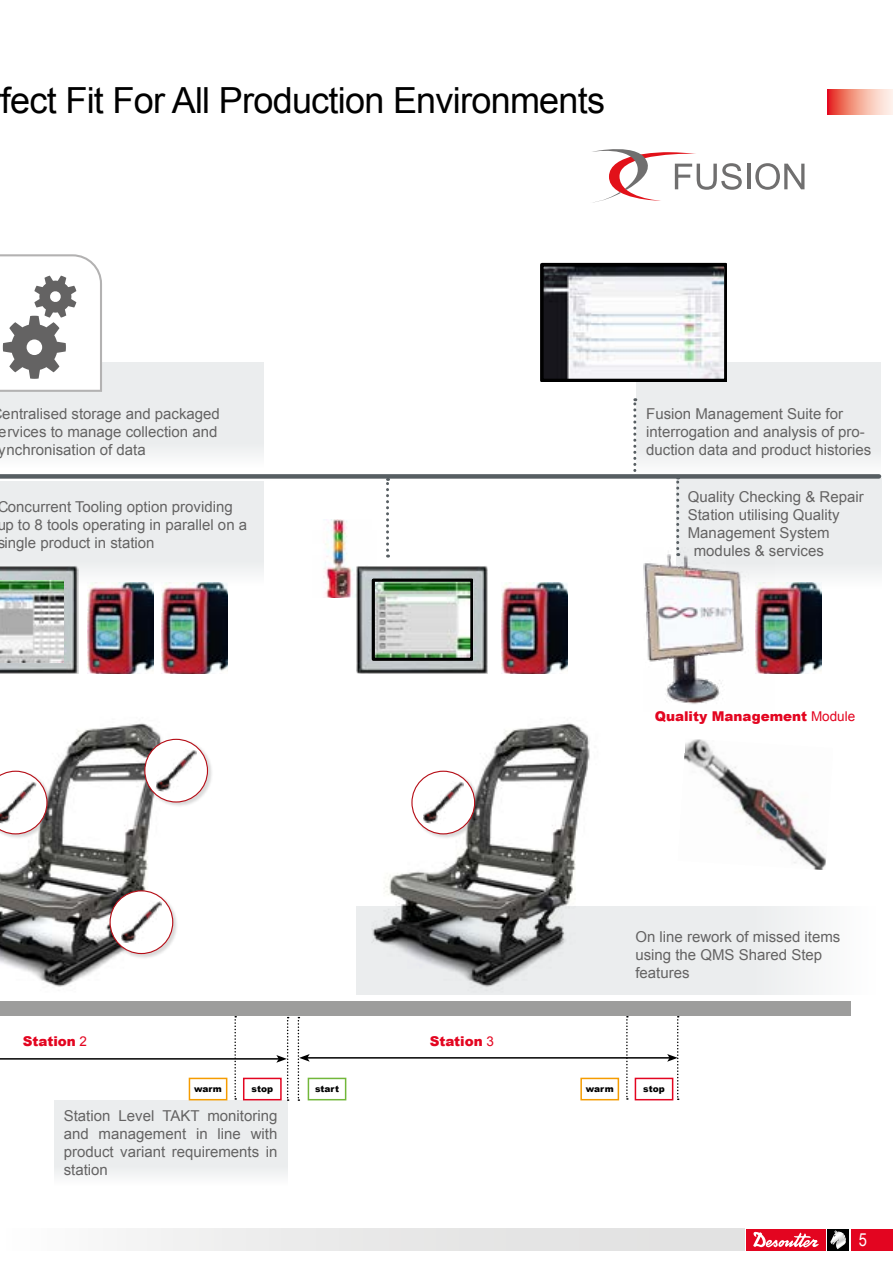
<style>
.page{position:relative;width:893px;height:1263px;background:#fff}
.page>*{position:absolute;margin:0;border:0;box-sizing:border-box;transform-origin:0 0}
.t1{font:36px "Arial";letter-spacing:-.02em;color:#000}
.t2{font:18px "Arial Narrow";color:#fff}
.t3{font:15px/18px "Arial";color:#646363}
.t4{font:900 13.5px "Arial";color:#e30520}
.t5{font:900 9px "Arial";color:#000}
.s1{font-weight:400}
</style>
<div class="page">
<svg style="left:827px;top:89px;width:66px;height:26px;background:#f39d90"></svg>
<div style="left:850px;top:1229px;width:43px;height:21px;background:#e30520"></div>
<div style="left:0;top:1229px;width:745px;height:21px;background:linear-gradient(to right,#f9f9f9,#ddd)"></div>
<div style="left:827px;top:1229px;width:22px;height:21px;background:#000"></div>
<div style="left:746px;top:1229px;width:80px;height:21px;background:#e30520"></div>
<svg style="left:753px;top:1231px;width:66px;height:16px"></svg>
<svg style="left:830px;top:1230px;width:16px;height:19px"></svg>
<div style="left:55px;top:1101px;width:233px;height:85px;background:#ebedee"></div>
<img style="left:324px;top:520px;width:32px;height:78px">
<div style="left:0;top:362px;width:264px;height:106px;background:#ebedee"></div>
<div style="left:636px;top:362px;width:245px;height:114px;background:#ebedee"></div>
<div style="left:0;top:481px;width:263px;height:104px;background:#ebedee"></div>
<div style="left:356px;top:906px;width:520px;height:89px;background:#ebedee"></div>
<div style="left:676px;top:478px;width:205px;height:110px;background:#ebedee"></div>
<svg style="left:0;top:254px;width:102px;height:138px"></svg>
<svg style="left:633px;top:398px;width:3px;height:74px"></svg>
<img style="left:643px;top:548px;width:132px;height:156px">
<svg style="left:676px;top:479px;width:3px;height:77px"></svg>
<img style="left:545px;top:268px;width:177px;height:109px">
<div style="left:540px;top:263px;width:187px;height:119px;border:4px solid #000"></div>
<img style="left:356px;top:566px;width:132px;height:108px">
<img style="left:0;top:566px;width:78px;height:108px">
<img style="left:502px;top:582px;width:66px;height:92px">
<img style="left:755px;top:582px;width:66px;height:92px">
<img style="left:87px;top:582px;width:66px;height:92px">
<img style="left:162px;top:582px;width:66px;height:92px">
<img style="left:0;top:580px;width:64px;height:82px">
<img style="left:684px;top:739px;width:142px;height:131px">
<div style="left:0;top:1001px;width:850px;height:15px;background:#9d9d9c"></div>
<div style="left:243px;top:1078px;width:39px;height:22px;border:2px solid #e30520"></div>
<div style="left:635px;top:1078px;width:38px;height:22px;border:2px solid #e30520"></div>
<div style="left:189px;top:1078px;width:38px;height:22px;border:2px solid #f59c00"></div>
<div style="left:580px;top:1078px;width:39px;height:22px;border:2px solid #f59c00"></div>
<div style="left:308px;top:1078px;width:38px;height:22px;border:2px solid #72b73a"></div>
<img style="left:376px;top:582px;width:93px;height:74px">
<div style="left:372px;top:578px;width:101px;height:82px;border:3px solid #000"></div>
<div style="left:0;top:474px;width:879px;height:5px;background:#575e62"></div>
<svg style="left:386px;top:478px;width:3px;height:80px"></svg>
<svg style="left:234px;top:1016px;width:2px;height:84px"></svg>
<svg style="left:626px;top:1016px;width:2px;height:84px"></svg>
<hr style="left:0;top:1058px;width:279px;height:1px;background:#000">
<svg style="left:276px;top:1017px;width:13px;height:84px"></svg>
<hr style="left:307px;top:1057px;width:362px;height:1px;background:#000">
<svg style="left:298px;top:1017px;width:12px;height:84px"></svg>
<svg style="left:667px;top:1016px;width:12px;height:84px"></svg>
<img style="left:0;top:723px;width:161px;height:264px">
<img style="left:372px;top:723px;width:218px;height:264px">
<div style="left:0;top:770px;width:52px;height:69px;background:#000;opacity:.15"></div>
<svg style="left:0;top:771px;width:48px;height:63px"></svg>
<div style="left:144px;top:738px;width:69px;height:69px;background:#000;opacity:.15"></div>
<div style="left:145px;top:739px;width:62px;height:63px;background:#fff;border-radius:50%"></div>
<img style="left:155px;top:746px;width:42px;height:49px">
<div style="left:144px;top:739px;width:64px;height:63px;border:1px solid #b60e17;border-radius:50%"></div>
<div style="left:109px;top:890px;width:69px;height:69px;background:#000;opacity:.15"></div>
<div style="left:110px;top:891px;width:63px;height:62px;background:#fff;border-radius:50%"></div>
<img style="left:121px;top:897px;width:41px;height:50px">
<div style="left:110px;top:890px;width:63px;height:64px;border:1px solid #b60e17;border-radius:50%"></div>
<div style="left:411px;top:770px;width:69px;height:69px;background:#000;opacity:.15"></div>
<div style="left:412px;top:771px;width:63px;height:63px;background:#fff;border-radius:50%"></div>
<img style="left:423px;top:778px;width:41px;height:49px">
<div style="left:411px;top:771px;width:64px;height:63px;border:1px solid #b60e17;border-radius:50%"></div>
<hr style="left:747px;top:164px;width:3px;height:25px;background:#706f6f">
<svg style="left:755px;top:163px;width:49px;height:27px"></svg>
<svg style="left:592px;top:149px;width:150px;height:54px"></svg>
<h1 class="t1" style="left:1px;top:77px;width:606px">fect Fit For All Production Environments</h1>
<p class="t3" style="left:-1px;top:405px;width:222px">entralised storage and packaged ervices to manage collection and ynchronisation of data</p>
<p class="t3" style="left:-3px;top:497px;width:252px">Concurrent Tooling option providing up to 8 tools operating in parallel on a single product in station</p>
<p class="t4" style="left:23px;top:1031px;width:66px">Station <span class="s1">2</span></p>
<p class="t4" style="left:430px;top:1031px;width:66px">Station <span class="s1">3</span></p>
<p class="t3" style="left:646px;top:405px;width:226px">Fusion Management Suite for interrogation and analysis of pro&shy;duction data and product histories</p>
<p class="t3" style="left:688px;top:488px;width:177px">Quality Checking &amp; Repair</p>
<p class="t3" style="left:688px;top:506px;width:153px">Station utilising Quality</p>
<p class="t3" style="left:688px;top:524px;width:143px">Management System</p>
<p class="t3" style="left:694px;top:542px;width:132px">modules &amp; services</p>
<p class="t4" style="left:655px;top:707px;width:202px">Quality Management <span class="s1">Module</span></p>
<p class="t3" style="left:635px;top:928px;width:207px">On line rework of missed items using the QMS Shared Step features</p>
<p class="t5" style="left:194px;top:1082px;width:29px">warm</p>
<p class="t5" style="left:252px;top:1082px;width:23px">stop</p>
<p class="t5" style="left:315px;top:1082px;width:25px">start</p>
<p class="t5" style="left:586px;top:1082px;width:29px">warm</p>
<p class="t5" style="left:643px;top:1082px;width:23px">stop</p>
<p class="t3" style="left:64px;top:1107px;width:215px;text-align:justify">Station Level TAKT monitoring and management in line with product variant requirements in station</p>
<p class="t2" style="left:859px;top:1227px;width:10px">5</p>
</div>
